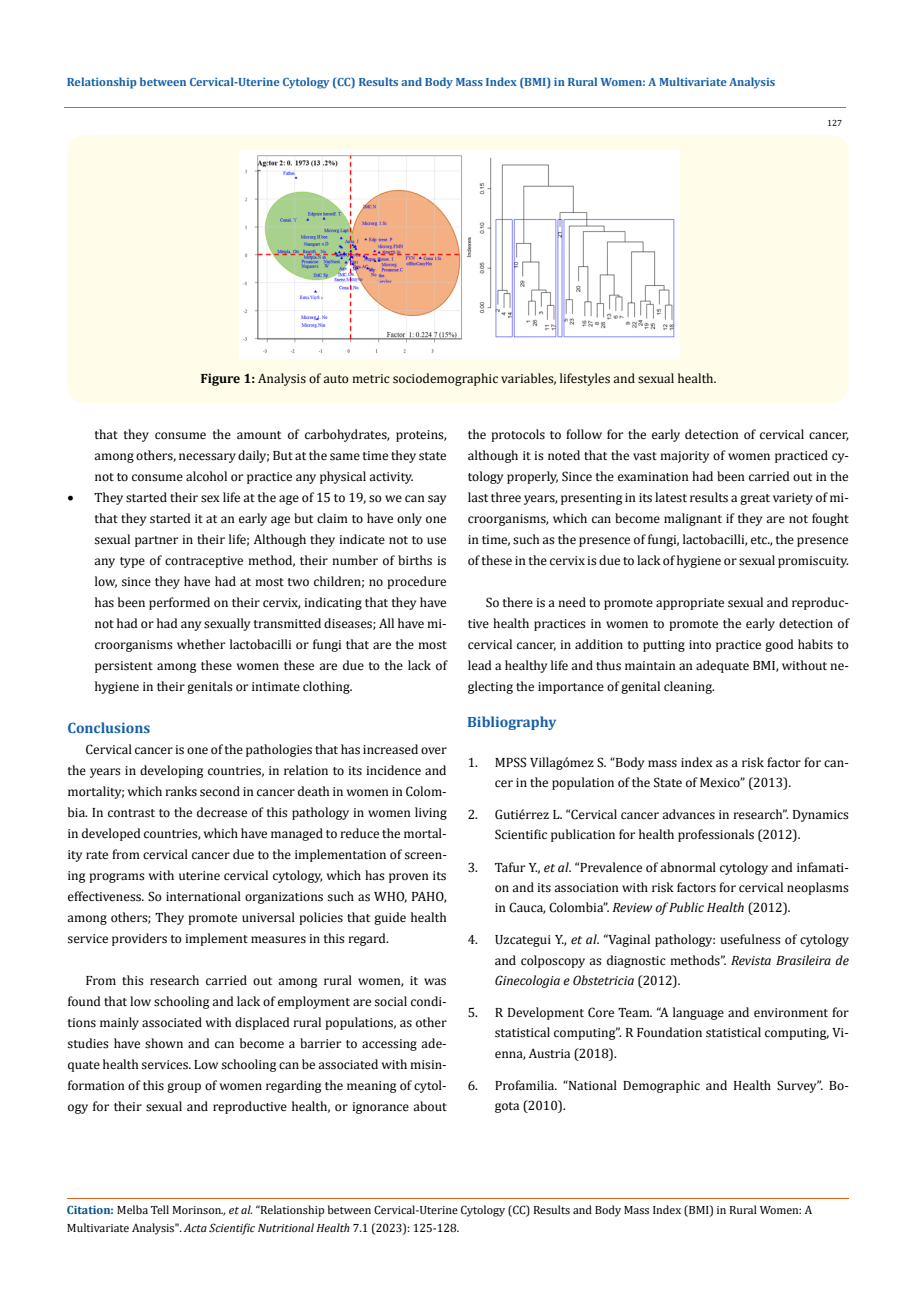
<style>
.page{position:relative;width:917px;height:1296px;background:#fff}
.page>*{position:absolute;margin:0;border:0;box-sizing:border-box;transform-origin:0 0}
.t1{font:700 15px "Cambria";color:#1560a6}
.t2{font:13.5px/21px "Cambria";color:#000;text-align:justify}
.t3{font:12px/18px "Cambria";color:#000}
.t4{font:700 12px "Cambria";color:#1560a6}
.t5{font:9px "Cambria";color:#000}
.s1{font-weight:700}
.s2{font-style:italic}
.s3{font-weight:700;color:#035089}
</style>
<div class="page">
<div style="left:67px;top:135px;width:781px;height:268px;background:#fffde9;border-radius:18px"></div>
<img style="left:239px;top:150px;width:441px;height:208px">
<hr style="left:64px;top:108px;width:781px;height:1px;background:#e05d1a">
<hr style="left:67px;top:1198px;width:781px;height:1px;background:#e05d1a">
<p class="t4" style="left:67px;top:73px;width:709px">Relationship between Cervical-Uterine Cytology (CC) Results and Body Mass Index (BMI) in Rural Women: A Multivariate Analysis</p>
<p class="t5" style="left:827px;top:118px;width:16px">127</p>
<p class="t2" style="left:200px;top:368px;width:517px"><span class="s1">Figure 1:</span> Analysis of auto metric sociodemographic variables, lifestyles and sexual health.</p>
<p class="t2" style="left:94px;top:424px;width:354px">that they consume the amount of carbohydrates, proteins, among others, necessary daily; But at the same time they state not to consume alcohol or practice any physical activity.</p>
<p class="t2" style="left:94px;top:487px;width:354px;text-indent:-27px">• They started their sex life at the age of 15 to 19, so we can say that they started it at an early age but claim to have only one sexual partner in their life; Although they indicate not to use any type of contraceptive method, their number of births is low, since they have had at most two children; no procedure has been performed on their cervix, indicating that they have not had or had any sexually transmitted diseases; All have mi&shy;croorganisms whether lactobacilli or fungi that are the most persistent among these women these are due to the lack of hygiene in their genitals or intimate clothing.</p>
<p class="t1" style="left:68px;top:717px;width:84px">Conclusions</p>
<p class="t2" style="left:68px;top:739px;width:381px;text-indent:18px">Cervical cancer is one of the pathologies that has increased over the years in developing countries, in relation to its incidence and mortality; which ranks second in cancer death in women in Colom&shy;bia. In contrast to the decrease of this pathology in women living in developed countries, which have managed to reduce the mortal&shy;ity rate from cervical cancer due to the implementation of screen&shy;ing programs with uterine cervical cytology, which has proven its effectiveness. So international organizations such as WHO, PAHO, among others; They promote universal policies that guide health service providers to implement measures in this regard.</p>
<p class="t2" style="left:68px;top:970px;width:381px;text-indent:18px">From this research carried out among rural women, it was found that low schooling and lack of employment are social condi&shy;tions mainly associated with displaced rural populations, as other studies have shown and can become a barrier to accessing ade&shy;quate health services. Low schooling can be associated with misin&shy;formation of this group of women regarding the meaning of cytol&shy;ogy for their sexual and reproductive health, or ignorance about</p>
<p class="t2" style="left:468px;top:424px;width:382px">the protocols to follow for the early detection of cervical cancer, although it is noted that the vast majority of women practiced cy&shy;tology properly, Since the examination had been carried out in the last three years, presenting in its latest results a great variety of mi&shy;croorganisms, which can become malignant if they are not fought in time, such as the presence of fungi, lactobacilli, etc., the presence of these in the cervix is due to lack of hygiene or sexual promiscuity.</p>
<p class="t2" style="left:468px;top:592px;width:382px;text-indent:18px">So there is a need to promote appropriate sexual and reproduc&shy;tive health practices in women to promote the early detection of cervical cancer, in addition to putting into practice good habits to lead a healthy life and thus maintain an adequate BMI, without ne&shy;glecting the importance of genital cleaning.</p>
<p class="t1" style="left:467px;top:711px;width:91px">Bibliography</p>
<p class="t2" style="left:495px;top:752px;width:355px;line-height:20.2px;text-indent:-27px">1. MPSS Villagómez S. “Body mass index as a risk factor for can&shy;cer in the population of the State of Mexico” (2013).</p>
<p class="t2" style="left:495px;top:804px;width:355px;line-height:20.2px;text-indent:-27px">2. Gutiérrez L. “Cervical cancer advances in research”. Dynamics<br>Scientific publication for health professionals (2012).</p>
<p class="t2" style="left:495px;top:857px;width:355px;line-height:20.2px;text-indent:-27px">3. Tafur Y., <span class="s2">et al</span>. “Prevalence of abnormal cytology and infamati&shy;on and its association with risk factors for cervical neoplasms in Cauca, Colombia”. <span class="s2">Review of Public Health</span> (2012).</p>
<p class="t2" style="left:495px;top:929px;width:355px;line-height:20.2px;text-indent:-27px">4. Uzcategui Y., <span class="s2">et al</span>. “Vaginal pathology: usefulness of cytology and colposcopy as diagnostic methods”. <span class="s2">Revista Brasileira de Ginecologia e Obstetricia</span> (2012).</p>
<p class="t2" style="left:495px;top:1002px;width:355px;line-height:20.2px;text-indent:-27px">5. R Development Core Team. “A language and environment for statistical computing”. R Foundation statistical computing, Vi&shy;enna, Austria (2018).</p>
<p class="t2" style="left:495px;top:1075px;width:355px;line-height:20.2px;text-indent:-27px">6. Profamilia. “National Demographic and Health Survey”. Bo&shy;gota (2010).</p>
<p class="t3" style="left:67px;top:1201px;width:746px"><span class="s3">Citation:</span> Melba Tell Morinson<span class="s2">., et al.</span> “Relationship between Cervical-Uterine Cytology (CC) Results and Body Mass Index (BMI) in Rural Women: A<br>Multivariate Analysis". <span class="s2">Acta Scientific Nutritional Health</span> 7.1 (2023): 125-128.</p>
</div>
